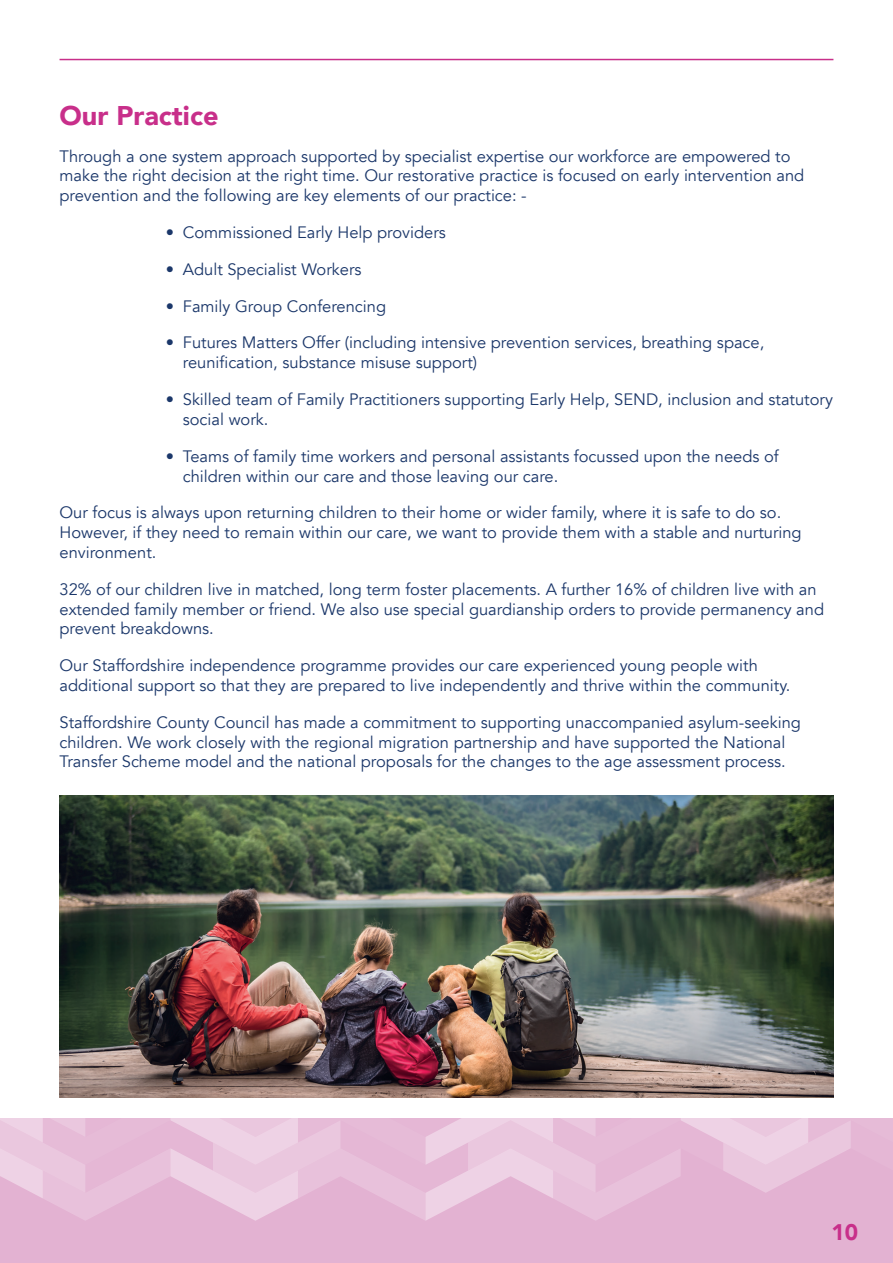
<style>
.page{position:relative;width:893px;height:1263px;background:#fff}
.page>*{position:absolute;margin:0;border:0;box-sizing:border-box;transform-origin:0 0}
.t1{font:900 27px "Avenir";color:#c82f8a}
.t2{font:900 22.5px "Avenir";color:#c82f8a}
.t3{font:16.5px/19.8px "Avenir";color:#1b376a}
</style>
<div class="page">
<hr style="left:60px;top:59px;width:773px;height:1px;background:#c82f8a">
<div style="left:0;top:1119px;width:893px;height:144px;background:#e3b2d2"></div>
<svg style="left:0;top:1119px;width:851px;height:102px"></svg>
<img style="left:60px;top:795px;width:773px;height:302px">
<h1 class="t1" style="left:60px;top:92px;width:160px">Our Practice</h1>
<p class="t3" style="left:60px;top:146px;width:746px">Through a one system approach supported by specialist expertise our workforce are empowered to make the right decision at the right time. Our restorative practice is focused on early intervention and prevention and the following are key elements of our practice: -</p>
<p class="t3" style="left:166px;top:223px;width:282px">• Commissioned Early Help providers</p>
<p class="t3" style="left:166px;top:260px;width:197px">• Adult Specialist Workers</p>
<p class="t3" style="left:166px;top:296px;width:222px">• Family Group Conferencing</p>
<p class="t3" style="left:183px;top:333px;width:583px;text-indent:-17px">• Futures Matters Offer (including intensive prevention services, breathing space, reunification, substance misuse support)</p>
<p class="t3" style="left:183px;top:390px;width:652px;text-indent:-17px">• Skilled team of Family Practitioners supporting Early Help, SEND, inclusion and statutory social work.</p>
<p class="t3" style="left:183px;top:446px;width:597px;text-indent:-17px">• Teams of family time workers and personal assistants focussed upon the needs of children within our care and those leaving our care.</p>
<p class="t3" style="left:60px;top:503px;width:744px">Our focus is always upon returning children to their home or wider family, where it is safe to do so.<br>However, if they need to remain within our care, we want to provide them with a stable and nurturing environment.</p>
<p class="t3" style="left:60px;top:579px;width:766px">32% of our children live in matched, long term foster placements. A further 16% of children live with an extended family member or friend. We also use special guardianship orders to provide permanency and prevent breakdowns.</p>
<p class="t3" style="left:60px;top:656px;width:732px">Our Staffordshire independence programme provides our care experienced young people with additional support so that they are prepared to live independently and thrive within the community.</p>
<p class="t3" style="left:60px;top:712px;width:743px">Staffordshire County Council has made a commitment to supporting unaccompanied asylum-seeking children. We work closely with the regional migration partnership and have supported the National<br>Transfer Scheme model and the national proposals for the changes to the age assessment process.</p>
<h2 class="t2" style="left:831px;top:1213px;width:28px">10</h2>
</div>
